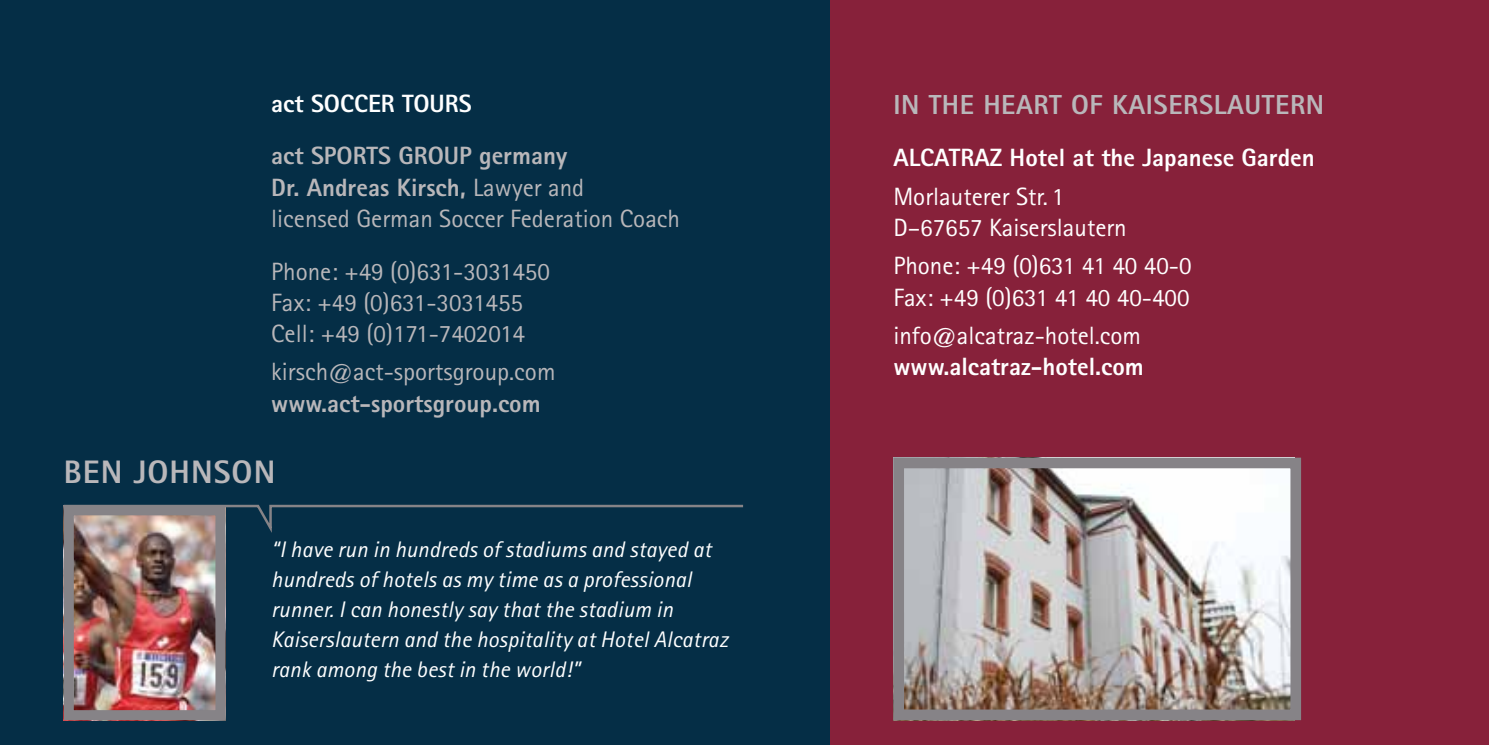
<style>
.page{position:relative;width:1489px;height:745px;background:#fff}
.page>*{position:absolute;margin:0;border:0;box-sizing:border-box;transform-origin:0 0}
.t1{font:800 32.5px "Rotis Sans Serif";letter-spacing:.03em;color:#b9b7ba}
.t2{font:800 27.5px "Rotis Sans Serif";letter-spacing:.02em;color:#b9b7ba}
.t3{font:25px/31.2px "Rotis Sans Serif";color:#b9b7ba}
.t4{font:25px/31.2px "Rotis Sans Serif";color:#fff}
.t5{font:800 25px "Rotis Sans Serif";color:#fff}
.t6{font:800 25px "Rotis Sans Serif";color:#b9b7ba}
.t7{font:italic 22.5px/30px "Rotis Sans Serif";letter-spacing:.01em;color:#fff}
.s1{font-weight:800}
</style>
<div class="page">
<div style="left:829px;top:0;width:659px;height:744px;background:#87213a"></div>
<div style="left:0;top:0;width:829px;height:744px;background:#052e46"></div>
<img style="left:905px;top:469px;width:383px;height:238px">
<div style="left:893px;top:457px;width:407px;height:262px;border:11px solid #868387"></div>
<img style="left:75px;top:537px;width:139px;height:171px">
<div style="left:64px;top:505px;width:161px;height:214px;border:10px solid #868387"></div>
<svg style="left:63px;top:504px;width:681px;height:33px"></svg>
<p class="t5" style="left:271px;top:87px;width:202px">act SOCCER TOURS</p>
<p class="t3" style="left:271px;top:140px;width:410px"><span class="s1">act SPORTS GROUP germany<br>Dr. Andreas Kirsch,</span> Lawyer and<br>licensed German Soccer Federation Coach</p>
<p class="t3" style="left:271px;top:255px;width:280px">Phone: +49 (0)631-3031450<br>Fax: +49 (0)631-3031455<br>Cell: +49 (0)171-7402014</p>
<p class="t3" style="left:271px;top:356px;width:286px">kirsch@act-sportsgroup.com</p>
<p class="t6" style="left:271px;top:387px;width:271px">www.act-sportsgroup.com</p>
<h1 class="t1" style="left:64px;top:451px;width:213px">Ben Johnson</h1>
<p class="t7" style="left:271px;top:534px;width:458px">“I have run in hundreds of stadiums and stayed at hundreds of hotels as my time as a professional runner. I can honestly say that the stadium in Kaiserslautern and the hospitality at Hotel Alcatraz rank among the best in the world!”</p>
<p class="t2" style="left:893px;top:87px;width:276px">In the heart of Kaisers</p>
<p class="t2" style="left:1213px;top:87px;width:47px">lauter</p>
<p class="t2" style="left:1305px;top:87px;width:20px">n</p>
<p class="t5" style="left:893px;top:142px;width:423px">ALCATRAZ Hotel at the Japanese Garden</p>
<p class="t4" style="left:893px;top:180px;width:235px">Morlauterer Str. 1<br>D–67657 Kaiserslautern</p>
<p class="t4" style="left:893px;top:250px;width:300px">Phone: +49 (0)631 41 40 40-0<br>Fax: +49 (0)631 41 40 40-400</p>
<p class="t4" style="left:893px;top:319px;width:249px">info@alcatraz-hotel.com</p>
<p class="t5" style="left:893px;top:350px;width:252px">www.alcatraz-hotel.com</p>
</div>
